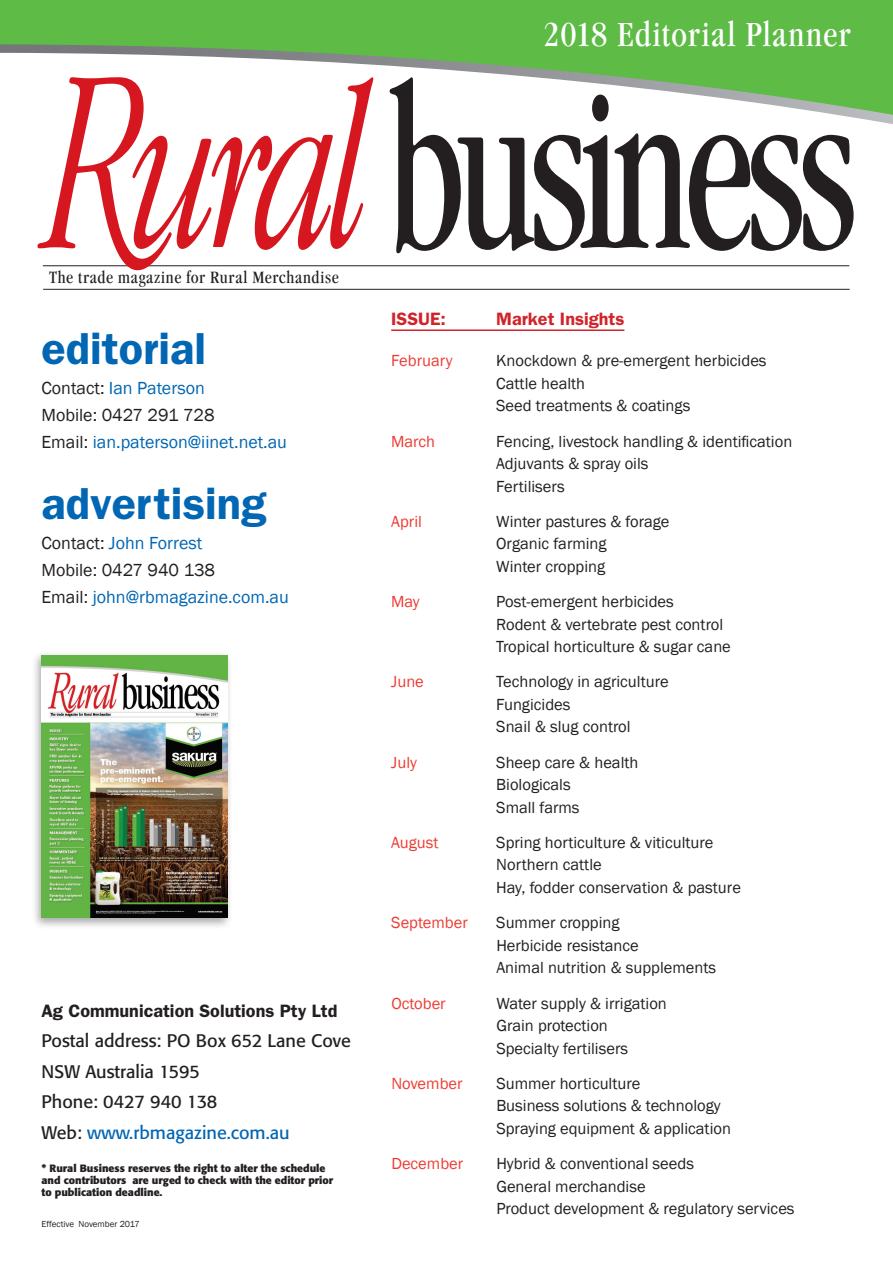
<style>
.page{position:relative;width:893px;height:1263px;background:#fff}
.page>*{position:absolute;margin:0;border:0;box-sizing:border-box;transform-origin:0 0}
.t1{font:600 45px "Franklin Gothic";color:#0166b3}
.t2{font:condensed 36.6px "Garamond";letter-spacing:.03em;color:#fff}
.t3{font:18px/27px "Franklin Gothic";color:#0166b3}
.t4{font:18px/30.5px "Formata";color:#231f20}
.t5{font:condensed 18px "Garamond";letter-spacing:.04em;color:#231f20}
.t6{font:600 18px "Franklin Gothic";color:#231f20}
.t7{font:600 18px "Franklin Gothic";color:#d1232a}
.t8{font:16.5px/22.5px "Franklin Gothic";color:#231f20}
.t9{font:16.5px "Franklin Gothic";color:#ee3b32}
.t10{font:700 10.5px/12px "Formata";color:#231f20}
.t11{font:9px "Franklin Gothic";color:#231f20}
.s1{color:#231f20}
.s2{color:#0166b3}
</style>
<div class="page">
<div style="left:0;top:0;width:893px;height:44px;background:#5dbb46"></div>
<svg style="left:0;top:44px;width:893px;height:80px"></svg>
<svg style="left:390px;top:77px;width:464px;height:176px"></svg>
<hr style="left:43px;top:265px;width:806px;height:1px;background:#231f20">
<svg style="left:38px;top:77px;width:335px;height:212px"></svg>
<hr style="left:43px;top:289px;width:807px;height:1px;background:#231f20">
<div style="left:31px;top:650px;width:202px;height:279px;background:#231f20;opacity:.4"></div>
<img style="left:41px;top:655px;width:186px;height:262px">
<hr style="left:391px;top:329px;width:233px;height:2px;background:#d1232a">
<h2 class="t2" style="left:544px;top:14px;width:309px">2018 Editorial Planner</h2>
<p class="t5" style="left:49px;top:267px;width:291px">The trade magazine for Rural Merchandise</p>
<h1 class="t1" style="left:41px;top:322px;width:166px">editorial</h1>
<p class="t3" style="left:41px;top:374px;width:247px"><span class="s1">Contact:</span> Ian Paterson<br><span class="s1">Mobile: 0427 291 728<br>Email:</span> ian.paterson@iinet.net.au</p>
<h1 class="t1" style="left:41px;top:477px;width:226px">advertising</h1>
<p class="t3" style="left:41px;top:529px;width:249px"><span class="s1">Contact:</span> John Forrest<br><span class="s1">Mobile: 0427 940 138<br>Email:</span> john@rbmagazine.com.au</p>
<p class="t6" style="left:41px;top:1000px;width:297px">Ag Communication Solutions Pty Ltd</p>
<p class="t4" style="left:41px;top:1026px;width:311px">Postal address: PO Box 652 Lane Cove<br>NSW Australia 1595<br>Phone: 0427 940 138<br>Web: <span class="s2">www.rbmagazine.com.au</span></p>
<p class="t10" style="left:41px;top:1162px;width:293px">* Rural Business reserves the right to alter the schedule and contributors are urged to check with the editor prior to publication deadline.</p>
<p class="t11" style="left:41px;top:1218px;width:100px">Effective November 2017</p>
<p class="t7" style="left:391px;top:308px;width:56px">ISSUE:</p>
<p class="t7" style="left:496px;top:308px;width:130px">Market Insights</p>
<p class="t9" style="left:391px;top:350px;width:63px">February</p>
<p class="t8" style="left:496px;top:350px;width:272px">Knockdown &amp; pre-emergent herbicides<br>Cattle health<br>Seed treatments &amp; coatings</p>
<p class="t9" style="left:391px;top:431px;width:45px">March</p>
<p class="t8" style="left:496px;top:430px;width:298px">Fencing, livestock handling &amp; identification<br>Adjuvants &amp; spray oils<br>Fertilisers</p>
<p class="t9" style="left:391px;top:511px;width:32px">April</p>
<p class="t8" style="left:496px;top:510px;width:175px">Winter pastures &amp; forage<br>Organic farming<br>Winter cropping</p>
<p class="t9" style="left:391px;top:591px;width:30px">May</p>
<p class="t8" style="left:496px;top:591px;width:236px">Post-emergent herbicides<br>Rodent &amp; vertebrate pest control<br>Tropical horticulture &amp; sugar cane</p>
<p class="t9" style="left:391px;top:672px;width:34px">June</p>
<p class="t8" style="left:496px;top:671px;width:174px">Technology in agriculture<br>Fungicides<br>Snail &amp; slug control</p>
<p class="t9" style="left:391px;top:752px;width:27px">July</p>
<p class="t8" style="left:496px;top:751px;width:144px">Sheep care &amp; health<br>Biologicals<br>Small farms</p>
<p class="t9" style="left:391px;top:832px;width:49px">August</p>
<p class="t8" style="left:496px;top:831px;width:246px">Spring horticulture &amp; viticulture<br>Northern cattle<br>Hay, fodder conservation &amp; pasture</p>
<p class="t9" style="left:391px;top:912px;width:78px">September</p>
<p class="t8" style="left:496px;top:912px;width:221px">Summer cropping<br>Herbicide resistance<br>Animal nutrition &amp; supplements</p>
<p class="t9" style="left:391px;top:993px;width:56px">October</p>
<p class="t8" style="left:496px;top:992px;width:172px">Water supply &amp; irrigation<br>Grain protection<br>Specialty fertilisers</p>
<p class="t9" style="left:391px;top:1073px;width:73px">November</p>
<p class="t8" style="left:496px;top:1072px;width:236px">Summer horticulture<br>Business solutions &amp; technology<br>Spraying equipment &amp; application</p>
<p class="t9" style="left:391px;top:1153px;width:73px">December</p>
<p class="t8" style="left:496px;top:1153px;width:300px">Hybrid &amp; conventional seeds<br>General merchandise<br>Product development &amp; regulatory services</p>
</div>
